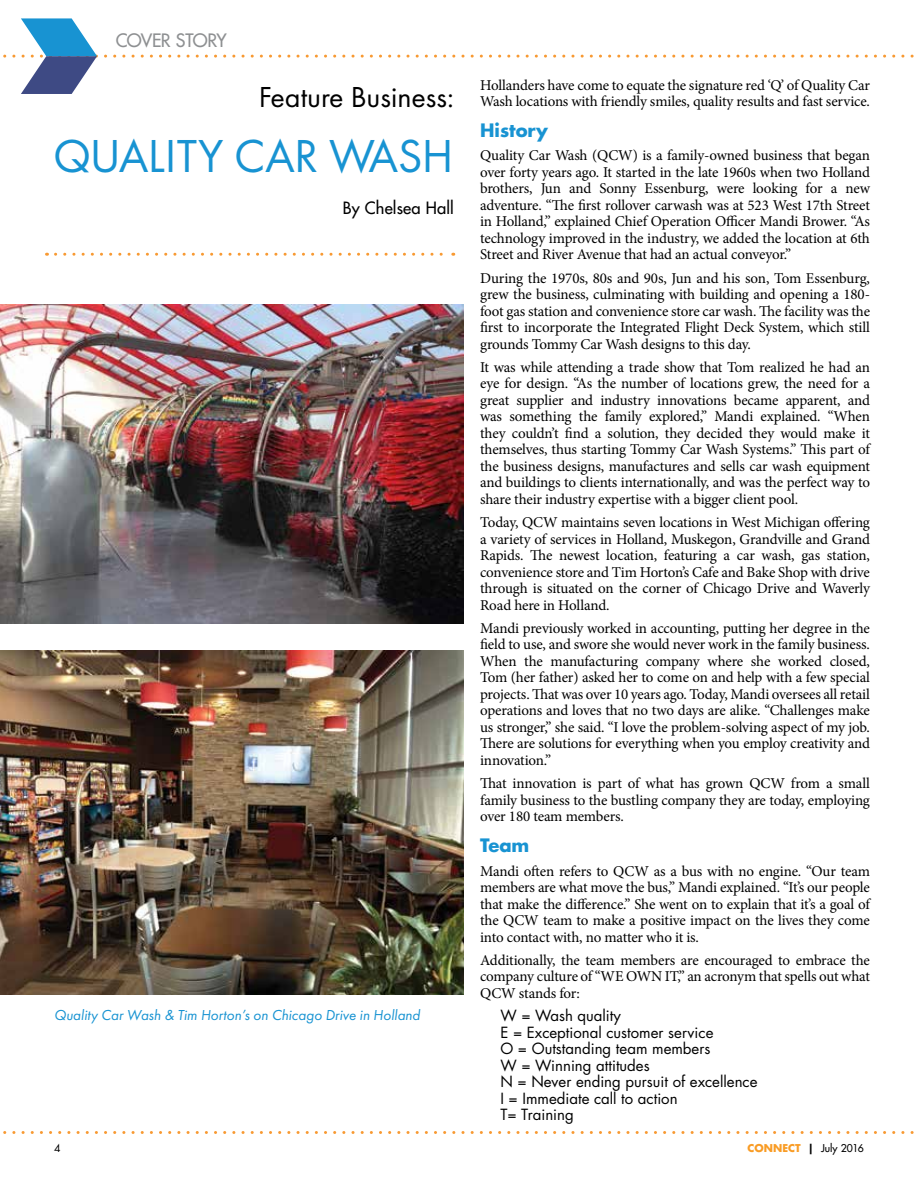
<style>
.page{position:relative;width:918px;height:1188px;background:#fff}
.page>*{position:absolute;margin:0;border:0;box-sizing:border-box;transform-origin:0 0}
.t1{font:48px "Futura PT";letter-spacing:-.02em;color:#1893d2}
.t2{font:30px "Futura PT";color:#000}
.t3{font:700 18px "Futura";color:#1893d2}
.t4{font:18px "Futura";letter-spacing:-.035em;color:#8e9092}
.t5{font:16.5px "Futura";letter-spacing:.01em;color:#000}
.t6{font:15px/16.5px "Minion Pro";letter-spacing:-.015em;color:#000;text-align:justify}
.t7{font:15px/16.5px "Futura";color:#000}
.t8{font:italic 15px "Futura PT";color:#1893d2}
.t9{font:10.5px "Futura";color:#000}
.t10{font:10.5px "Futura";color:#000}
.s1{font-weight:700;color:#f99c25}
.s2{font-weight:700}
</style>
<div class="page">
<svg style="left:3px;top:1131px;width:911px;height:3px"></svg>
<svg style="left:3px;top:18px;width:911px;height:76px"></svg>
<svg style="left:56px;top:253px;width:398px;height:3px"></svg>
<img style="left:0;top:651px;width:464px;height:343px">
<img style="left:0;top:305px;width:464px;height:318px">
<p class="t4" style="left:116px;top:30px;width:113px">COVER STORY</p>
<h2 class="t2" style="left:259px;top:79px;width:197px">Feature Business:</h2>
<h1 class="t1" style="left:53px;top:128px;width:402px">QUALITY CAR WASH</h1>
<p class="t5" style="left:343px;top:198px;width:112px">By Chelsea Hall</p>
<p class="t8" style="left:54px;top:1006px;width:368px">Quality Car Wash &amp; Tim Horton’s on Chicago Drive in Holland</p>
<p class="t6" style="left:480px;top:77px;width:391px">Hollanders have come to equate the signature red ‘Q’ of Quality Car<br>Wash locations with friendly smiles, quality results and fast service.</p>
<p class="t3" style="left:480px;top:119px;width:69px">History</p>
<p class="t6" style="left:480px;top:148px;width:391px">Quality Car Wash (QCW) is a family-owned business that began over forty years ago. It started in the late 1960s when two Holland brothers, Jun and Sonny Essenburg, were looking for a new adventure. “The first rollover carwash was at 523 West 17th Street in Holland,” explained Chief Operation Officer Mandi Brower. “As technology improved in the industry, we added the location at 6th Street and River Avenue that had an actual conveyor.”</p>
<p class="t6" style="left:480px;top:270px;width:391px">During the 1970s, 80s and 90s, Jun and his son, Tom Essenburg, grew the business, culminating with building and opening a 180- foot gas station and convenience store car wash. The facility was the first to incorporate the Integrated Flight Deck System, which still grounds Tommy Car Wash designs to this day.</p>
<p class="t6" style="left:480px;top:359px;width:391px">It was while attending a trade show that Tom realized he had an eye for design. “As the number of locations grew, the need for a great supplier and industry innovations became apparent, and was something the family explored,” Mandi explained. “When they couldn’t find a solution, they decided they would make it themselves, thus starting Tommy Car Wash Systems.” This part of the business designs, manufactures and sells car wash equipment and buildings to clients internationally, and was the perfect way to share their industry expertise with a bigger client pool.</p>
<p class="t6" style="left:480px;top:514px;width:391px">Today, QCW maintains seven locations in West Michigan offering a variety of services in Holland, Muskegon, Grandville and Grand Rapids. The newest location, featuring a car wash, gas station, convenience store and Tim Horton’s Cafe and Bake Shop with drive through is situated on the corner of Chicago Drive and Waverly Road here in Holland.</p>
<p class="t6" style="left:480px;top:620px;width:391px">Mandi previously worked in accounting, putting her degree in the field to use, and swore she would never work in the family business.<br>When the manufacturing company where she worked closed, Tom (her father) asked her to come on and help with a few special projects. That was over 10 years ago. Today, Mandi oversees all retail operations and loves that no two days are alike. “Challenges make us stronger,” she said. “I love the problem-solving aspect of my job.<br>There are solutions for everything when you employ creativity and innovation.”</p>
<p class="t6" style="left:480px;top:775px;width:391px">That innovation is part of what has grown QCW from a small family business to the bustling company they are today, employing over 180 team members.</p>
<p class="t3" style="left:480px;top:834px;width:51px">Team</p>
<p class="t6" style="left:480px;top:863px;width:391px">Mandi often refers to QCW as a bus with no engine. “Our team members are what move the bus,” Mandi explained. “It’s our people that make the difference.” She went on to explain that it’s a goal of the QCW team to make a positive impact on the lives they come into contact with, no matter who it is.</p>
<p class="t6" style="left:480px;top:952px;width:391px">Additionally, the team members are encouraged to embrace the company culture of “WE OWN IT,” an acronym that spells out what QCW stands for:</p>
<p class="t7" style="left:500px;top:1007px;width:259px">W = Wash quality<br>E = Exceptional customer service<br>O = Outstanding team members<br>W = Winning attitudes<br>N = Never ending pursuit of excellence<br>I = Immediate call to action<br>T= Training</p>
<p class="t10" style="left:54px;top:1142px;width:8px">4</p>
<p class="t9" style="left:748px;top:1142px;width:118px"><span class="s1">CONNECT</span> <span class="s2">|</span> July 2016</p>
</div>
